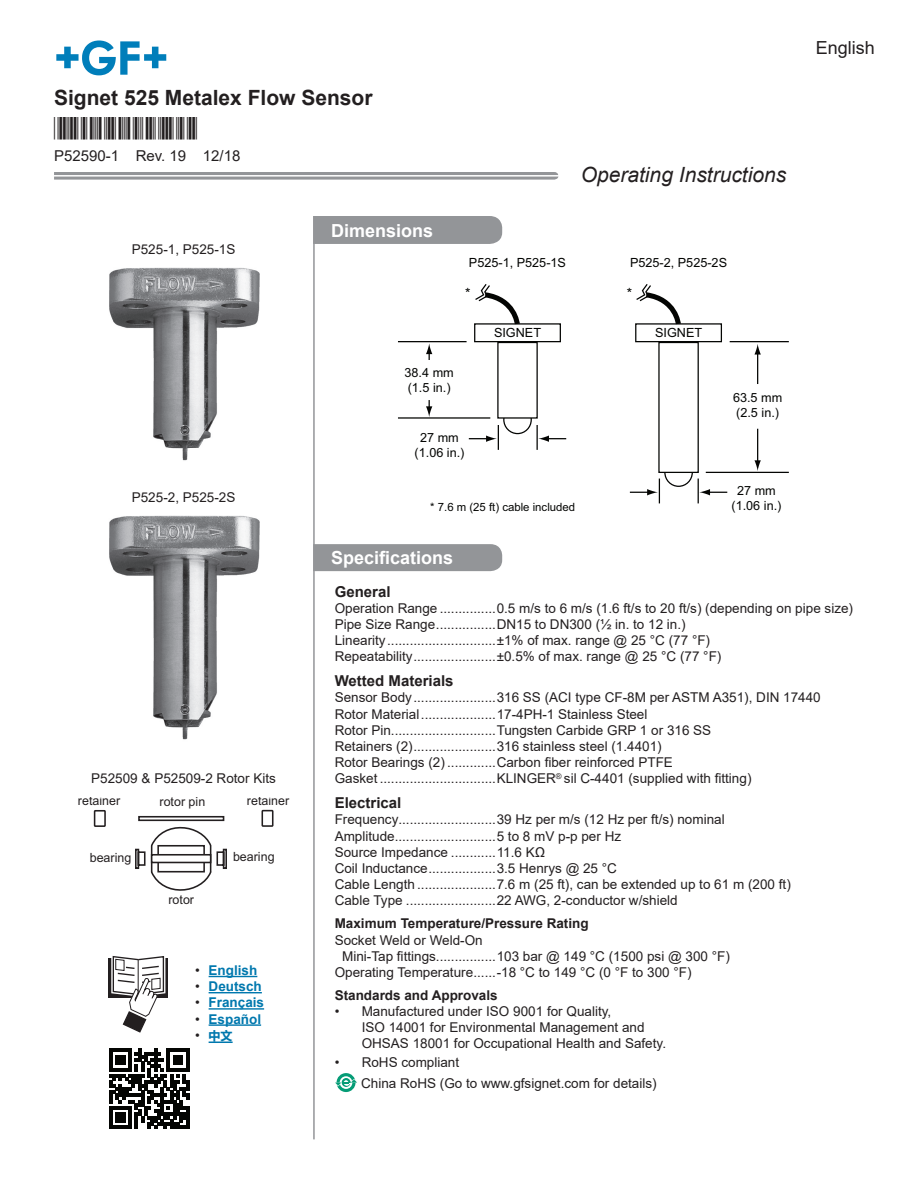
<style>
.page{position:relative;width:918px;height:1188px;background:#fff}
.page>*{position:absolute;margin:0;border:0;box-sizing:border-box;transform-origin:0 0}
.t1{font:700 21px "Arial";color:#231f20}
.t2{font:italic 21px "Arial";color:#231f20}
.t3{font:700 18px "Arial";color:#fff}
.t4{font:18px "Arial";color:#231f20}
.t5{font:700 15px "Arial";color:#231f20}
.t6{font:15px "Arial";color:#231f20}
.t7{font:13.95px "Arial";color:#040503}
.t8{font:13.5px/16.2px "Arial";color:#231f20}
.t9{font:700 13.5px "Arial";color:#231f20}
.t10{font:700 13.5px "Arial";color:#0078ae}
.t11{font:12.75px "Arial";color:#231f20}
.t12{font:12.6px/15.1px "Arial";color:#040503}
.t13{font:700 12px "Microsoft Ya Hei";color:#0078ae}
.t14{font:11.4px "Arial";color:#040503}
.s1{font-weight:400;color:#231f20}
.s2{font-family:"Arial";font-weight:400;font-size:13.5px;color:#231f20}
</style>
<div class="page">
<svg style="left:56px;top:40px;width:110px;height:35px"></svg>
<hr style="left:313px;top:216px;width:2px;height:923px;background:#939598">
<svg style="left:54px;top:172px;width:504px;height:8px;background:#9a9c9f"></svg>
<hr style="left:54px;top:175px;width:508px;height:2px;background:#fff">
<div style="left:315px;top:216px;width:187px;height:28px;background:#939598"></div>
<svg style="left:337px;top:1073px;width:19px;height:19px"></svg>
<svg style="left:340px;top:1076px;width:12px;height:13px"></svg>
<svg style="left:335px;top:1078px;width:22px;height:8px"></svg>
<div style="left:315px;top:544px;width:187px;height:27px;background:#939598"></div>
<hr style="left:398px;top:417px;width:92px;height:2px;background:#040503">
<hr style="left:398px;top:341px;width:69px;height:1px;background:#040503">
<hr style="left:730px;top:341px;width:59px;height:1px;background:#040503">
<hr style="left:706px;top:472px;width:83px;height:1px;background:#040503">
<svg style="left:482px;top:284px;width:241px;height:204px"></svg>
<div style="left:658px;top:342px;width:41px;height:131px;background:#fff;border:1px solid #040503"></div>
<svg style="left:635px;top:284px;width:48px;height:45px"></svg>
<svg style="left:426px;top:343px;width:6px;height:17px"></svg>
<svg style="left:426px;top:400px;width:6px;height:17px"></svg>
<hr style="left:757px;top:352px;width:1px;height:32px;background:#040503">
<svg style="left:754px;top:344px;width:7px;height:11px"></svg>
<hr style="left:757px;top:429px;width:1px;height:33px;background:#040503">
<svg style="left:754px;top:460px;width:7px;height:11px"></svg>
<svg style="left:469px;top:289px;width:97px;height:161px"></svg>
<svg style="left:630px;top:479px;width:30px;height:24px"></svg>
<svg style="left:698px;top:479px;width:29px;height:24px"></svg>
<img style="left:109px;top:515px;width:150px;height:225px">
<svg style="left:93px;top:809px;width:181px;height:82px"></svg>
<img style="left:109px;top:267px;width:150px;height:84px">
<img style="left:153px;top:351px;width:64px;height:110px">
<hr style="left:209px;top:976px;width:48px;height:1px;background:#0078ae">
<hr style="left:209px;top:992px;width:53px;height:1px;background:#0078ae">
<hr style="left:209px;top:1008px;width:55px;height:2px;background:#0078ae">
<hr style="left:209px;top:1024px;width:52px;height:2px;background:#0078ae">
<svg style="left:209px;top:1042px;width:24px;height:1px"></svg>
<div style="left:108px;top:959px;width:60px;height:39px;background:#231f20"></div>
<svg style="left:109px;top:956px;width:58px;height:77px"></svg>
<svg style="left:109px;top:1049px;width:80px;height:80px"></svg>
<h1 class="t1" style="left:54px;top:83px;width:320px">Signet 525 Metalex Flow Sensor</h1>
<p class="t6" style="left:54px;top:145px;width:188px">P52590-1 Rev. 19 12/18</p>
<p class="t8" style="left:132px;top:241px;width:105px">P525-1, P525-1S</p>
<p class="t8" style="left:132px;top:489px;width:105px">P525-2, P525-2S</p>
<h1 class="t2" style="left:581px;top:161px;width:207px">Operating Instructions</h1>
<h2 class="t3" style="left:331px;top:218px;width:104px">Dimensions</h2>
<p class="t12" style="left:405px;top:365px;width:51px">38.4 mm (1.5 in.)</p>
<p class="t12" style="left:469px;top:255px;width:99px">P525-1, P525-1S</p>
<p class="t12" style="left:630px;top:255px;width:99px">P525-2, P525-2S</p>
<p class="t7" style="left:465px;top:284px;width:7px">*</p>
<p class="t7" style="left:627px;top:284px;width:7px">*</p>
<p class="t12" style="left:494px;top:325px;width:49px">SIGNET</p>
<p class="t12" style="left:655px;top:325px;width:49px">SIGNET</p>
<p class="t12" style="left:733px;top:390px;width:51px">63.5 mm (2.5 in.)</p>
<p class="t12" style="left:415px;top:430px;width:51px;text-align:center">27 mm (1.06 in.)</p>
<p class="t14" style="left:430px;top:500px;width:146px">* 7.6 m (25 ft) cable included</p>
<h2 class="t3" style="left:331px;top:545px;width:124px">Specifications</h2>
<p class="t12" style="left:732px;top:483px;width:51px;text-align:center">27 mm (1.06 in.)</p>
<h2 class="t4" style="left:816px;top:35px;width:61px">English</h2>
<p class="t8" style="left:91px;top:770px;width:186px">P52509 &amp; P52509-2 Rotor Kits</p>
<p class="t11" style="left:78px;top:793px;width:44px">retainer</p>
<p class="t11" style="left:160px;top:793px;width:47px">rotor pin</p>
<p class="t11" style="left:247px;top:793px;width:44px">retainer</p>
<p class="t11" style="left:90px;top:849px;width:43px">bearing</p>
<p class="t11" style="left:233px;top:848px;width:43px">bearing</p>
<p class="t11" style="left:168px;top:892px;width:27px">rotor</p>
<p class="t10" style="left:195px;top:961px;width:64px"><span class="s1">•</span> English</p>
<p class="t10" style="left:195px;top:977px;width:68px"><span class="s1">•</span> Deutsch</p>
<p class="t10" style="left:195px;top:993px;width:71px"><span class="s1">•</span> Français</p>
<p class="t10" style="left:195px;top:1009px;width:68px"><span class="s1">•</span> Español</p>
<p class="t13" style="left:195px;top:1027px;width:39px"><span class="s2">•</span> 中文</p>
<p class="t5" style="left:335px;top:581px;width:57px">General</p>
<p class="t8" style="left:335px;top:600px;width:520px">Operation Range ...............0.5 m/s to 6 m/s (1.6 ft/s to 20 ft/s) (depending on pipe size)<br>Pipe Size Range................DN15 to DN300 (½ in. to 12 in.)<br>Linearity.............................±1% of max. range @ 25 °C (77 °F)<br>Repeatability......................±0.5% of max. range @ 25 °C (77 °F)</p>
<p class="t5" style="left:335px;top:670px;width:120px">Wetted Materials</p>
<p class="t8" style="left:335px;top:689px;width:488px">Sensor Body......................316 SS (ACI type CF-8M per ASTM A351), DIN 17440<br>Rotor Material....................17-4PH-1 Stainless Steel<br>Rotor Pin............................Tungsten Carbide GRP 1 or 316 SS<br>Retainers (2)......................316 stainless steel (1.4401)<br>Rotor Bearings (2) .............Carbon fiber reinforced PTFE<br>Gasket ...............................KLINGER<sup>®</sup> sil C-4401 (supplied with fitting)</p>
<p class="t5" style="left:335px;top:792px;width:68px">Electrical</p>
<p class="t8" style="left:335px;top:811px;width:458px">Frequency..........................39 Hz per m/s (12 Hz per ft/s) nominal Amplitude...........................5 to 8 mV p-p per Hz<br>Source Impedance ............11.6 KΩ<br>Coil Inductance..................3.5 Henrys @ 25 °C<br>Cable Length .....................7.6 m (25 ft), can be extended up to 61 m (200 ft)<br>Cable Type ........................22 AWG, 2-conductor w/shield</p>
<p class="t9" style="left:335px;top:914px;width:256px">Maximum Temperature/Pressure Rating</p>
<p class="t8" style="left:335px;top:932px;width:150px">Socket Weld or Weld-On</p>
<p class="t8" style="left:342px;top:948px;width:389px">Mini-Tap fittings................103 bar @ 149 °C (1500 psi @ 300 °F)</p>
<p class="t8" style="left:335px;top:964px;width:358px">Operating Temperature......-18 °C to 149 °C (0 °F to 300 °F)</p>
<p class="t9" style="left:335px;top:986px;width:165px">Standards and Approvals</p>
<p class="t8" style="left:362px;top:1003px;width:306px;text-indent:-27px">• Manufactured under ISO 9001 for Quality,<br>ISO 14001 for Environmental Management and<br>OHSAS 18001 for Occupational Health and Safety.</p>
<p class="t8" style="left:361px;top:1052px;width:297px;line-height:20.4px;text-indent:-26px">• RoHS compliant<br>China RoHS (Go to www.gfsignet.com for details)</p>
</div>
